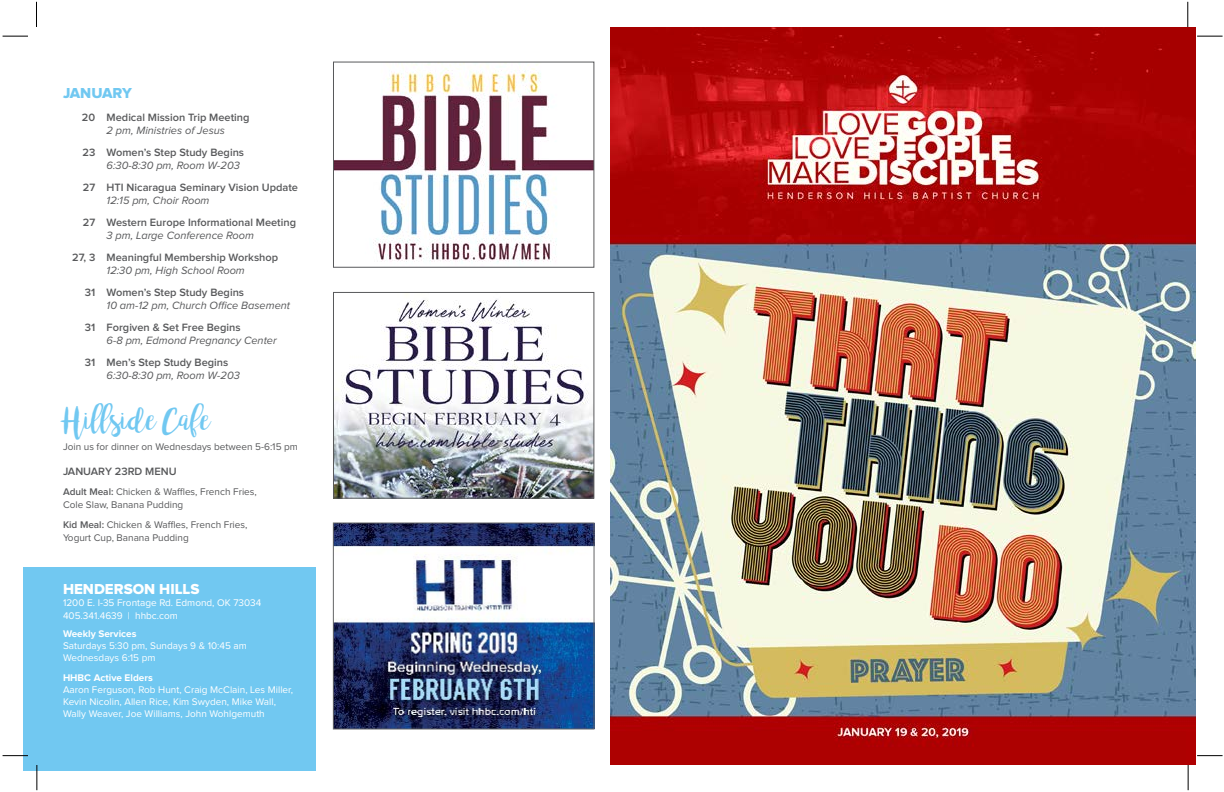
<style>
.page{position:relative;width:1224px;height:792px;background:#fff}
.page>*{position:absolute;margin:0;border:0;box-sizing:border-box;transform-origin:0 0}
.t1{font:33px "bromello";color:#71c8f1}
.t2{font:15px "Proxima Nova Extrabld";color:#fff}
.t3{font:15px "Proxima Nova Extrabld";letter-spacing:-.01em;color:#71c8f1}
.t4{font:600 11px "Proxima Nova";color:#58595b}
.t5{font:italic 11px "Proxima Nova";color:#58595b}
.t6{font:10px/12px "Proxima Nova";color:#fff}
.t7{font:10px/13px "Proxima Nova";color:#58595b}
.t8{font:700 10px "Proxima Nova";color:#fff}
.s1{font-weight:600}
</style>
<div class="page">
<svg style="left:1187px;top:2px;width:1px;height:25px"></svg>
<svg style="left:1197px;top:36px;width:26px;height:1px"></svg>
<svg style="left:1188px;top:765px;width:1px;height:25px"></svg>
<svg style="left:1197px;top:755px;width:26px;height:1px"></svg>
<div style="left:23px;top:567px;width:292px;height:203px;background:#71c8f1"></div>
<svg style="left:3px;top:36px;width:25px;height:1px"></svg>
<svg style="left:3px;top:755px;width:25px;height:1px"></svg>
<svg style="left:36px;top:2px;width:1px;height:25px"></svg>
<svg style="left:36px;top:765px;width:1px;height:25px"></svg>
<img style="left:611px;top:27px;width:585px;height:738px">
<img style="left:335px;top:299px;width:257px;height:197px">
<div style="left:333px;top:292px;width:261px;height:206px;border:1px solid #58595b"></div>
<img style="left:335px;top:525px;width:257px;height:202px">
<div style="left:333px;top:523px;width:261px;height:206px;border:1px solid #636466"></div>
<img style="left:335px;top:64px;width:257px;height:198px">
<h2 class="t3" style="left:63px;top:86px;width:70px">JANUARY</h2>
<p class="t4" style="left:82px;top:113px;width:15px">20</p>
<p class="t4" style="left:82px;top:148px;width:14px">23</p>
<p class="t4" style="left:83px;top:183px;width:14px">27</p>
<p class="t4" style="left:83px;top:218px;width:14px">27</p>
<p class="t4" style="left:72px;top:253px;width:25px">27, 3</p>
<p class="t4" style="left:85px;top:288px;width:12px">31</p>
<p class="t4" style="left:85px;top:323px;width:12px">31</p>
<p class="t4" style="left:85px;top:358px;width:12px">31</p>
<p class="t4" style="left:107px;top:113px;width:144px">Medical Mission Trip Meeting</p>
<p class="t5" style="left:107px;top:126px;width:120px">2 pm, Ministries of Jesus</p>
<p class="t4" style="left:107px;top:148px;width:139px">Women’s Step Study Begins</p>
<p class="t5" style="left:107px;top:161px;width:135px">6:30-8:30 pm, Room W-203</p>
<p class="t4" style="left:107px;top:183px;width:193px">HTI Nicaragua Seminary Vision Update</p>
<p class="t5" style="left:107px;top:196px;width:104px">12:15 pm, Choir Room</p>
<p class="t4" style="left:107px;top:218px;width:191px">Western Europe Informational Meeting</p>
<p class="t5" style="left:107px;top:231px;width:149px">3 pm, Large Conference Room</p>
<p class="t4" style="left:107px;top:253px;width:173px">Meaningful Membership Workshop</p>
<p class="t5" style="left:107px;top:266px;width:140px">12:30 pm, High School Room</p>
<p class="t4" style="left:107px;top:288px;width:139px">Women’s Step Study Begins</p>
<p class="t5" style="left:107px;top:301px;width:185px">10 am-12 pm, Church Office Basement</p>
<p class="t4" style="left:107px;top:323px;width:135px">Forgiven &amp; Set Free Begins</p>
<p class="t5" style="left:107px;top:336px;width:172px">6-8 pm, Edmond Pregnancy Center</p>
<p class="t4" style="left:107px;top:358px;width:123px">Men’s Step Study Begins</p>
<p class="t5" style="left:107px;top:371px;width:135px">6:30-8:30 pm, Room W-203</p>
<h1 class="t1" style="left:63px;top:399px;width:149px">Hillside Cafe</h1>
<p class="t7" style="left:63px;top:441px;width:236px">Join us for dinner on Wednesdays between 5-6:15 pm</p>
<p class="t4" style="left:63px;top:466px;width:115px">JANUARY 23RD MENU</p>
<p class="t7" style="left:63px;top:486px;width:195px"><span class="s1">Adult Meal:</span> Chicken &amp; Waffles, French Fries,<br>Cole Slaw, Banana Pudding</p>
<p class="t7" style="left:63px;top:519px;width:186px"><span class="s1">Kid Meal:</span> Chicken &amp; Waffles, French Fries,<br>Yogurt Cup, Banana Pudding</p>
<h2 class="t2" style="left:63px;top:582px;width:138px">HENDERSON HILLS</h2>
<p class="t6" style="left:63px;top:596px;width:200px;line-height:13.2px">1200 E. I-35 Frontage Rd. Edmond, OK 73034<br>405.341.4639 | hhbc.com</p>
<p class="t8" style="left:63px;top:629px;width:75px">Weekly Services</p>
<p class="t6" style="left:63px;top:640px;width:185px">Saturdays 5:30 pm, Sundays 9 &amp; 10:45 am<br>Wednesdays 6:15 pm</p>
<p class="t8" style="left:63px;top:673px;width:91px">HHBC Active Elders</p>
<p class="t6" style="left:63px;top:684px;width:232px">Aaron Ferguson, Rob Hunt, Craig McClain, Les Miller,<br>Kevin Nicolin, Allen Rice, Kim Swyden, Mike Wall,<br>Wally Weaver, Joe Williams, John Wohlgemuth</p>
</div>
